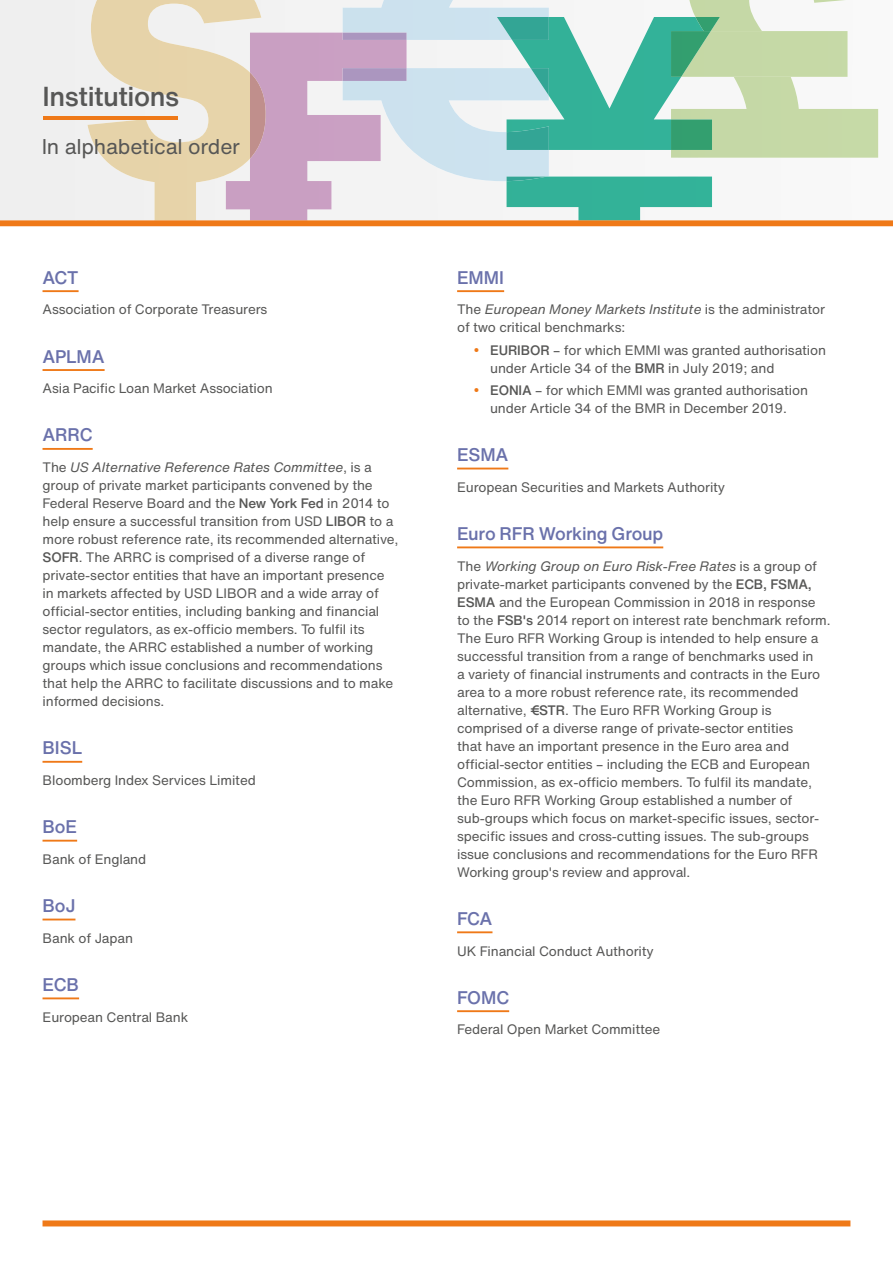
<style>
.page{position:relative;width:893px;height:1263px;background:#fff}
.page>*{position:absolute;margin:0;border:0;box-sizing:border-box;transform-origin:0 0}
.t1{font:500 27px "Helvetica Now Text";letter-spacing:-.015em;color:#575756}
.t2{font:21px "Helvetica Now Text";letter-spacing:-.01em;color:#575756}
.t3{font:500 18px "Helvetica Now Text";letter-spacing:-.015em;color:#6a71ab}
.t4{font:13.5px/18px "Helvetica Now Text";letter-spacing:-.01em;color:#575756}
.s1{font-style:italic}
.s2{font-weight:500}
</style>
<div class="page">
<div style="left:0;top:220px;width:893px;height:6px;background:#ef7918"></div>
<hr style="left:43px;top:290px;width:36px;height:2px;background:#ef7918">
<hr style="left:43px;top:369px;width:62px;height:2px;background:#ef7918">
<hr style="left:43px;top:448px;width:50px;height:2px;background:#ef7918">
<hr style="left:43px;top:761px;width:39px;height:2px;background:#ef7918">
<hr style="left:43px;top:840px;width:34px;height:2px;background:#ef7918">
<hr style="left:43px;top:918px;width:32px;height:2px;background:#ef7918">
<hr style="left:43px;top:997px;width:36px;height:2px;background:#ef7918">
<hr style="left:457px;top:290px;width:47px;height:2px;background:#ef7918">
<hr style="left:457px;top:468px;width:51px;height:1px;background:#ef7918">
<hr style="left:457px;top:546px;width:206px;height:2px;background:#ef7918">
<hr style="left:457px;top:931px;width:35px;height:2px;background:#ef7918">
<hr style="left:457px;top:1010px;width:52px;height:2px;background:#ef7918">
<div style="left:43px;top:1220px;width:807px;height:6px;background:#ef7918"></div>
<div style="left:0;top:0;width:87px;height:220px;background:#efefef"></div>
<img style="left:878px;top:109px;width:1px;height:42px">
<div style="left:261px;top:0;width:82px;height:33px;background:#f3f3f3"></div>
<img style="left:549px;top:16px;width:14px;height:1px">
<img style="left:689px;top:0;width:189px;height:158px">
<div style="left:720px;top:31px;width:127px;height:46px;background:#c6d9a6"></div>
<img style="left:87px;top:0;width:174px;height:220px">
<img style="left:226px;top:33px;width:181px;height:187px">
<img style="left:343px;top:33px;width:64px;height:48px">
<img style="left:250px;top:72px;width:16px;height:87px">
<img style="left:507px;top:17px;width:205px;height:203px">
<img style="left:671px;top:17px;width:49px;height:133px">
<img style="left:671px;top:31px;width:40px;height:46px">
<img style="left:497px;top:17px;width:52px;height:164px">
<hr style="left:44px;top:116px;width:134px;height:4px;background:#ef7918">
<h1 class="t1" style="left:43px;top:76px;width:138px">Institutions</h1>
<h2 class="t2" style="left:42px;top:131px;width:200px">In alphabetical order</h2>
<h3 class="t3" style="left:43px;top:264px;width:38px">ACT</h3>
<p class="t4" style="left:43px;top:300px;width:226px">Association of Corporate Treasurers</p>
<h3 class="t3" style="left:43px;top:343px;width:64px">APLMA</h3>
<p class="t4" style="left:43px;top:379px;width:232px">Asia Pacific Loan Market Association</p>
<h3 class="t3" style="left:43px;top:421px;width:52px">ARRC</h3>
<p class="t4" style="left:43px;top:458px;width:358px">The <span class="s1">US Alternative Reference Rates Committee</span>, is a group of private market participants convened by the Federal Reserve Board and the <span class="s2">New York Fed</span> in 2014 to help ensure a successful transition from USD <span class="s2">LIBOR</span> to a more robust reference rate, its recommended alternative, <span class="s2">SOFR</span>. The ARRC is comprised of a diverse range of private-sector entities that have an important presence in markets affected by USD LIBOR and a wide array of official-sector entities, including banking and financial sector regulators, as ex-officio members. To fulfil its mandate, the ARRC established a number of working groups which issue conclusions and recommendations that help the ARRC to facilitate discussions and to make informed decisions.</p>
<h3 class="t3" style="left:43px;top:734px;width:41px">BISL</h3>
<p class="t4" style="left:43px;top:771px;width:215px">Bloomberg Index Services Limited</p>
<h3 class="t3" style="left:43px;top:813px;width:36px">BoE</h3>
<p class="t4" style="left:43px;top:850px;width:105px">Bank of England</p>
<h3 class="t3" style="left:43px;top:892px;width:34px">BoJ</h3>
<p class="t4" style="left:43px;top:929px;width:92px">Bank of Japan</p>
<h3 class="t3" style="left:43px;top:971px;width:38px">ECB</h3>
<p class="t4" style="left:43px;top:1007px;width:147px">European Central Bank</p>
<h3 class="t3" style="left:457px;top:264px;width:49px">EMMI</h3>
<p class="t4" style="left:457px;top:300px;width:369px">The <span class="s1">European Money Markets Institute</span> is the administrator of two critical benchmarks:</p>
<p class="t4" style="left:490px;top:340px;width:337px"><span class="s2">EURIBOR</span> – for which EMMI was granted authorisation under Article 34 of the <span class="s2">BMR</span> in July 2019; and</p>
<p class="t4" style="left:490px;top:381px;width:319px"><span class="s2">EONIA</span> – for which EMMI was granted authorisation under Article 34 of the BMR in December 2019.</p>
<h3 class="t3" style="left:457px;top:441px;width:53px">ESMA</h3>
<p class="t4" style="left:457px;top:478px;width:270px">European Securities and Markets Authority</p>
<h3 class="t3" style="left:457px;top:520px;width:208px">Euro RFR Working Group</h3>
<p class="t4" style="left:457px;top:556px;width:375px">The <span class="s1">Working Group on Euro Risk-Free Rates</span> is a group of private-market participants convened by the <span class="s2">ECB, FSMA, ESMA</span> and the European Commission in 2018 in response to the <span class="s2">FSB's</span> 2014 report on interest rate benchmark reform.<br>The Euro RFR Working Group is intended to help ensure a successful transition from a range of benchmarks used in<br>a variety of financial instruments and contracts in the Euro area to a more robust reference rate, its recommended alternative, <span class="s2">€STR</span>. The Euro RFR Working Group is comprised of a diverse range of private-sector entities<br>that have an important presence in the Euro area and official-sector entities – including the ECB and European Commission, as ex-officio members. To fulfil its mandate, the Euro RFR Working Group established a number of sub-groups which focus on market-specific issues, sector&shy;specific issues and cross-cutting issues. The sub-groups issue conclusions and recommendations for the Euro RFR Working group's review and approval.</p>
<h3 class="t3" style="left:457px;top:905px;width:37px">FCA</h3>
<p class="t4" style="left:457px;top:941px;width:198px">UK Financial Conduct Authority</p>
<h3 class="t3" style="left:457px;top:984px;width:54px">FOMC</h3>
<p class="t4" style="left:457px;top:1020px;width:205px">Federal Open Market Committee</p>
</div>
